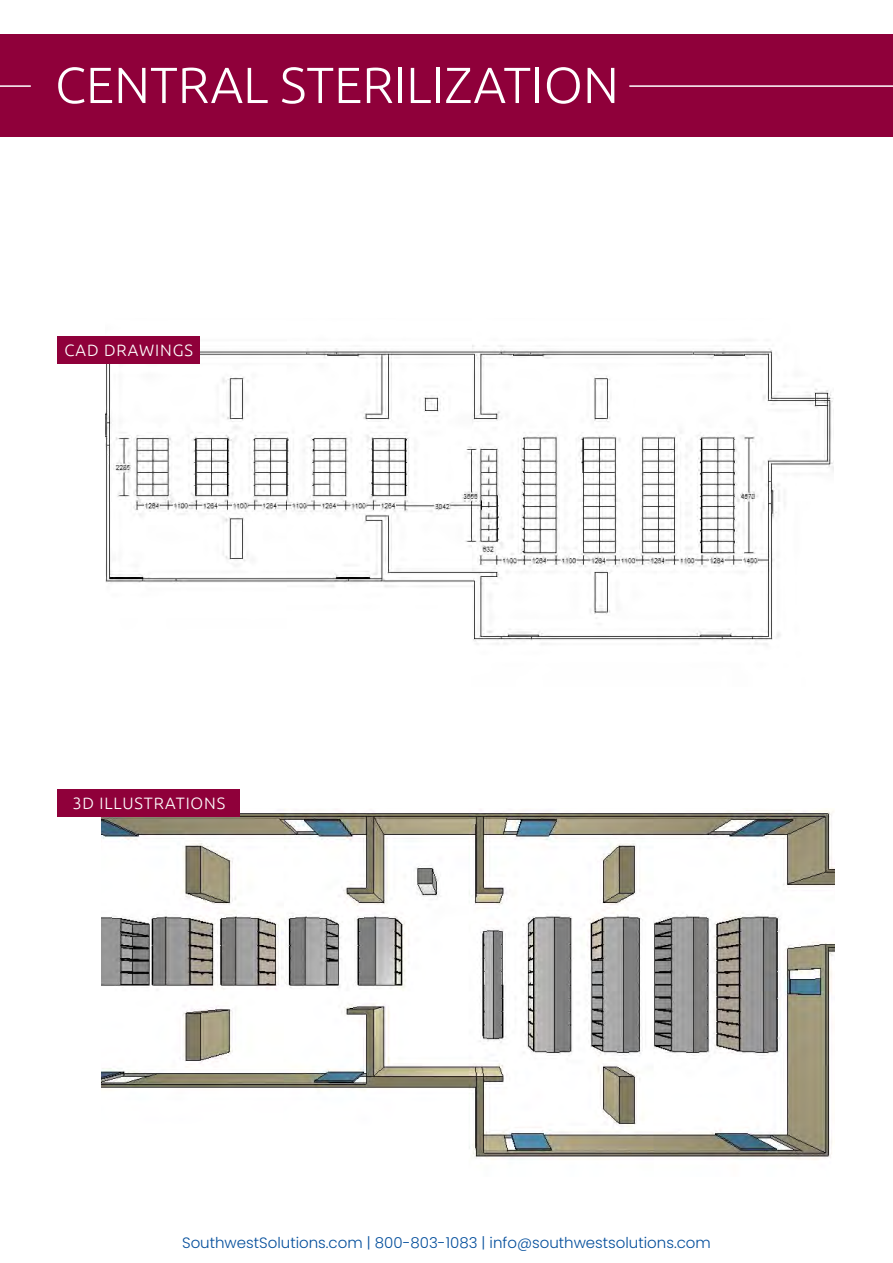
<style>
.page{position:relative;width:893px;height:1263px;background:#fff}
.page>*{position:absolute;margin:0;border:0;box-sizing:border-box;transform-origin:0 0}
.t1{font:300 50.7px "Ubuntu";color:#fff}
.t2{font:300 16.5px "Ubuntu";letter-spacing:.05em;color:#fff}
.t3{font:300 15px "Poppins";color:#054f9c}
</style>
<div class="page">
<div style="left:0;top:34px;width:893px;height:102px;background:#8f003a"></div>
<hr style="left:0;top:85px;width:31px;height:2px;background:#fff">
<hr style="left:629px;top:85px;width:264px;height:2px;background:#fff">
<img style="left:105px;top:345px;width:728px;height:300px">
<img style="left:101px;top:810px;width:733px;height:350px">
<div style="left:57px;top:336px;width:143px;height:28px;background:#8f003a"></div>
<div style="left:57px;top:789px;width:183px;height:27px;background:#8f003a"></div>
<h1 class="t1" style="left:55px;top:54px;width:565px">CENTRAL STERILIZATION</h1>
<p class="t2" style="left:64px;top:340px;width:130px">CAD DRAWINGS</p>
<p class="t2" style="left:72px;top:793px;width:154px">3D ILLUSTRATIONS</p>
<p class="t3" style="left:182px;top:1234px;width:530px">SouthwestSolutions.com | 800-803-1083 | info@southwestsolutions.com</p>
</div>
